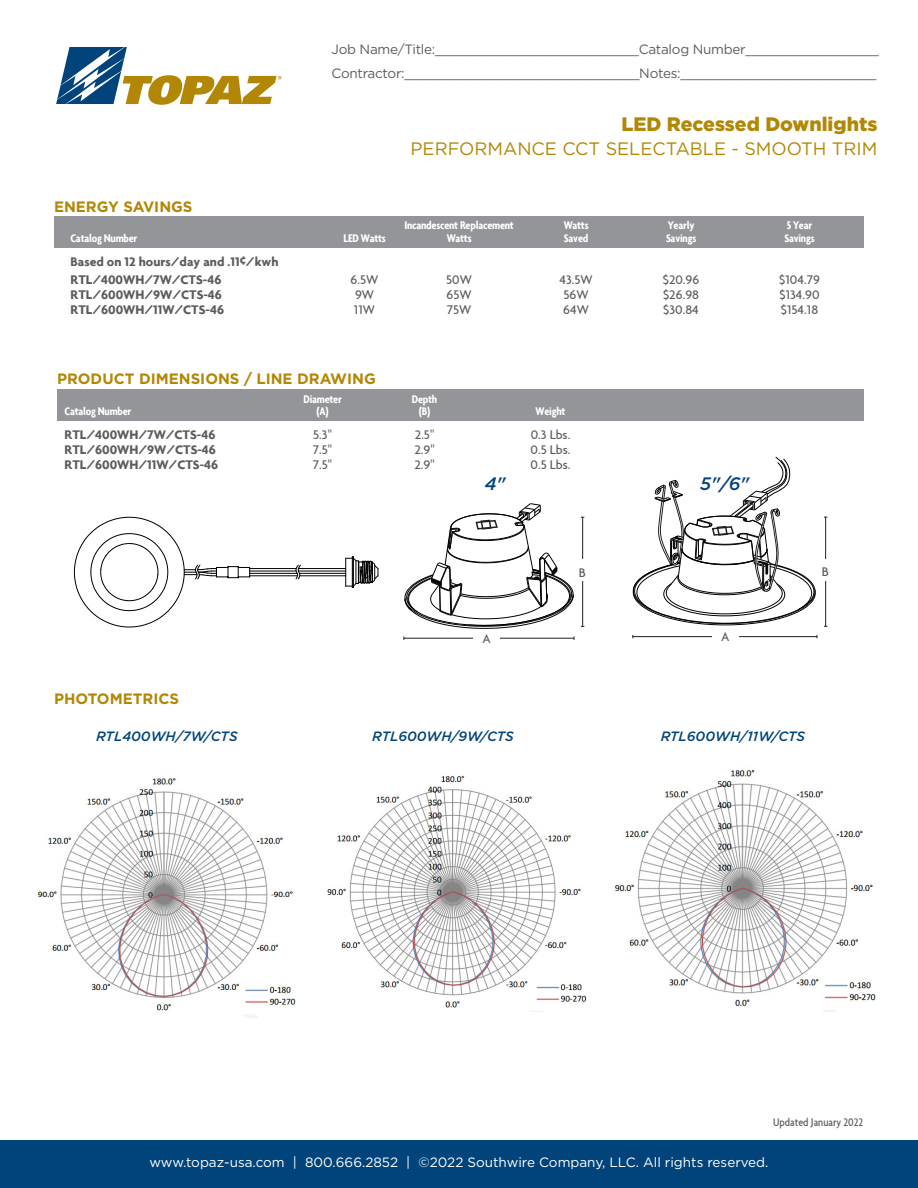
<style>
.page{position:relative;width:918px;height:1188px;background:#fff}
.page>*{position:absolute;margin:0;border:0;box-sizing:border-box;transform-origin:0 0}
.t1{font:900 19.5px "Gotham";color:#b28705}
.t2{font:18px "Gotham";color:#b28705}
.t3{font:italic 500 18px "Gotham";color:#00447b}
.t4{font:700 15px "Gotham";color:#b28705}
.t5{font:700 13.5px "Agenda";color:#5c5c5f}
.t6{font:13.5px "Gotham";letter-spacing:-.02em;color:#5c5c5f}
.t7{font:500 13.5px "Agenda";color:#5c5c5f}
.t8{font:13.5px "Gotham";color:#fff}
.t9{font:italic 500 13.5px "Gotham";color:#00447b}
.t10{font:700 condensed 12px "Agenda";letter-spacing:-.02em;color:#fff}
.t11{font:500 condensed 12px "Agenda";color:#5c5c5f}
</style>
<div class="page">
<div style="left:0;top:1140px;width:918px;height:48px;background:#00447b"></div>
<svg style="left:56px;top:47px;width:226px;height:58px"></svg>
<img style="left:37px;top:778px;width:259px;height:240px">
<img style="left:614px;top:769px;width:262px;height:242px">
<img style="left:327px;top:775px;width:260px;height:237px">
<svg style="left:74px;top:517px;width:305px;height:111px"></svg>
<hr style="left:825px;top:517px;width:1px;height:109px;background:#231f20">
<hr style="left:582px;top:517px;width:1px;height:109px;background:#231f20">
<div style="left:812px;top:560px;width:27px;height:21px;background:#fff"></div>
<div style="left:569px;top:560px;width:27px;height:21px;background:#fff"></div>
<hr style="left:633px;top:636px;width:184px;height:1px;background:#231f20">
<hr style="left:404px;top:638px;width:170px;height:1px;background:#231f20">
<div style="left:712px;top:627px;width:27px;height:16px;background:#fff"></div>
<div style="left:473px;top:629px;width:27px;height:16px;background:#fff"></div>
<svg style="left:404px;top:503px;width:170px;height:126px"></svg>
<svg style="left:633px;top:456px;width:183px;height:170px"></svg>
<div style="left:57px;top:389px;width:807px;height:31px;background:#939598"></div>
<div style="left:54px;top:216px;width:810px;height:32px;background:#939598"></div>
<p class="t4" style="left:54px;top:197px;width:140px">ENERGY SAVINGS</p>
<p class="t6" style="left:332px;top:40px;width:549px">Job Name/Title:__________________________Catalog Number_________________</p>
<p class="t6" style="left:332px;top:64px;width:546px">Contractor:______________________________Notes:_________________________</p>
<p class="t1" style="left:621px;top:110px;width:258px">LED Recessed Downlights</p>
<p class="t2" style="left:411px;top:137px;width:468px">PERFORMANCE CCT SELECTABLE - SMOOTH TRIM</p>
<p class="t10" style="left:404px;top:218px;width:111px">Incandescent Replacement</p>
<p class="t10" style="left:564px;top:218px;width:26px">Watts</p>
<p class="t10" style="left:668px;top:218px;width:28px">Yearly</p>
<p class="t10" style="left:787px;top:218px;width:27px">5 Year</p>
<p class="t10" style="left:71px;top:231px;width:68px">Catalog Number</p>
<p class="t10" style="left:344px;top:231px;width:44px">LED Watts</p>
<p class="t10" style="left:447px;top:231px;width:26px">Watts</p>
<p class="t10" style="left:564px;top:231px;width:26px">Saved</p>
<p class="t10" style="left:666px;top:231px;width:32px">Savings</p>
<p class="t10" style="left:784px;top:231px;width:32px">Savings</p>
<p class="t5" style="left:71px;top:254px;width:209px">Based on 12 hours/day and .11¢/kwh</p>
<p class="t5" style="left:71px;top:272px;width:152px">RTL/400WH/7W/CTS-46</p>
<p class="t7" style="left:351px;top:272px;width:29px">6.5W</p>
<p class="t7" style="left:446px;top:272px;width:27px">50W</p>
<p class="t7" style="left:559px;top:272px;width:35px">43.5W</p>
<p class="t7" style="left:663px;top:272px;width:38px">$20.96</p>
<p class="t7" style="left:779px;top:272px;width:42px">$104.79</p>
<p class="t5" style="left:71px;top:287px;width:153px">RTL/600WH/9W/CTS-46</p>
<p class="t7" style="left:355px;top:287px;width:21px">9W</p>
<p class="t7" style="left:446px;top:287px;width:27px">65W</p>
<p class="t7" style="left:563px;top:287px;width:27px">56W</p>
<p class="t7" style="left:663px;top:287px;width:38px">$26.98</p>
<p class="t7" style="left:779px;top:287px;width:42px">$134.90</p>
<p class="t5" style="left:71px;top:302px;width:155px">RTL/600WH/11W/CTS-46</p>
<p class="t7" style="left:354px;top:302px;width:23px">11W</p>
<p class="t7" style="left:447px;top:302px;width:26px">75W</p>
<p class="t7" style="left:563px;top:302px;width:27px">64W</p>
<p class="t7" style="left:663px;top:302px;width:37px">$30.84</p>
<p class="t7" style="left:781px;top:302px;width:39px">$154.18</p>
<p class="t4" style="left:57px;top:369px;width:320px">PRODUCT DIMENSIONS / LINE DRAWING</p>
<p class="t10" style="left:303px;top:392px;width:40px">Diameter</p>
<p class="t10" style="left:412px;top:392px;width:27px">Depth</p>
<p class="t10" style="left:65px;top:404px;width:68px">Catalog Number</p>
<p class="t10" style="left:317px;top:404px;width:14px">(A)</p>
<p class="t10" style="left:419px;top:404px;width:13px">(B)</p>
<p class="t10" style="left:536px;top:404px;width:31px">Weight</p>
<p class="t5" style="left:65px;top:427px;width:152px">RTL/400WH/7W/CTS-46</p>
<p class="t7" style="left:313px;top:427px;width:20px">5.3"</p>
<p class="t7" style="left:415px;top:427px;width:21px">2.5"</p>
<p class="t7" style="left:531px;top:427px;width:41px">0.3 Lbs.</p>
<p class="t5" style="left:65px;top:442px;width:153px">RTL/600WH/9W/CTS-46</p>
<p class="t7" style="left:313px;top:442px;width:21px">7.5"</p>
<p class="t7" style="left:414px;top:442px;width:22px">2.9"</p>
<p class="t7" style="left:531px;top:442px;width:41px">0.5 Lbs.</p>
<p class="t5" style="left:65px;top:457px;width:155px">RTL/600WH/11W/CTS-46</p>
<p class="t7" style="left:313px;top:457px;width:21px">7.5"</p>
<p class="t7" style="left:414px;top:457px;width:22px">2.9"</p>
<p class="t7" style="left:531px;top:457px;width:41px">0.5 Lbs.</p>
<p class="t3" style="left:485px;top:472px;width:22px">4"</p>
<p class="t3" style="left:700px;top:472px;width:50px">5"/6"</p>
<p class="t7" style="left:579px;top:564px;width:9px">B</p>
<p class="t7" style="left:822px;top:564px;width:9px">B</p>
<p class="t7" style="left:483px;top:630px;width:10px">A</p>
<p class="t7" style="left:721px;top:629px;width:10px">A</p>
<p class="t4" style="left:54px;top:689px;width:127px">PHOTOMETRICS</p>
<p class="t9" style="left:96px;top:728px;width:143px">RTL400WH/7W/CTS</p>
<p class="t9" style="left:372px;top:728px;width:143px">RTL600WH/9W/CTS</p>
<p class="t9" style="left:661px;top:727px;width:146px">RTL600WH/11W/CTS</p>
<p class="t11" style="left:773px;top:1116px;width:92px">Updated January 2022</p>
<p class="t8" style="left:149px;top:1154px;width:621px">www.topaz-usa.com | 800.666.2852 | ©2022 Southwire Company, LLC. All rights reserved.</p>
</div>
